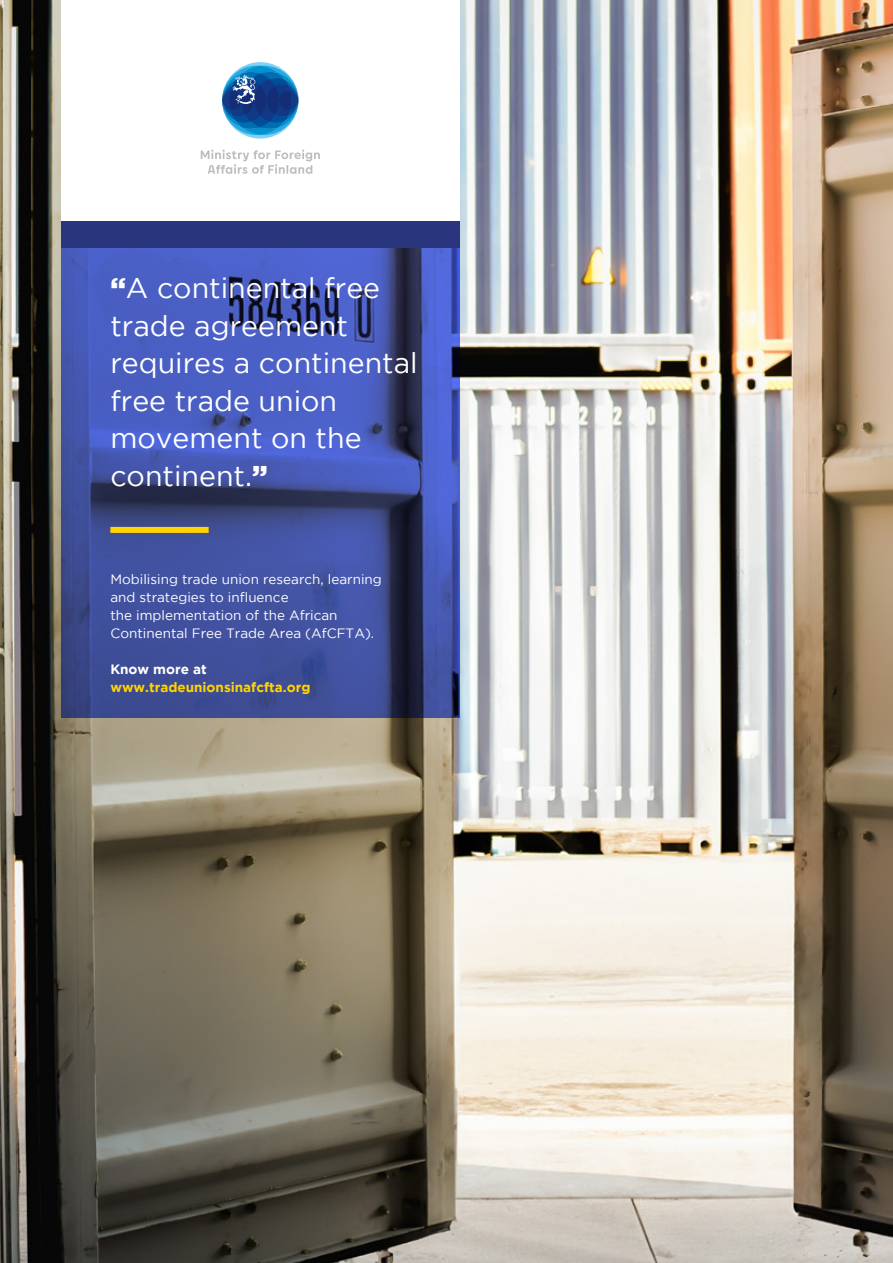
<style>
.page{position:relative;width:893px;height:1263px;background:#fff}
.page>*{position:absolute;margin:0;border:0;box-sizing:border-box;transform-origin:0 0}
.t1{font:28.5px/37.5px "Gotham";color:#fff}
.t2{font:13.5px/18px "Gotham";color:#fff}
.t3{font:700 13.5px "Gotham";color:#ffd400}
.t4{font:700 13.5px "Gotham";color:#fff}
.s1{font-weight:900}
</style>
<div class="page">
<img style="left:0;top:0;width:893px;height:1263px">
<svg style="left:61px;top:248px;width:398px;height:470px;background:#4151a1"></svg>
<div style="left:61px;top:0;width:398px;height:221px;background:#fff"></div>
<div style="left:61px;top:221px;width:398px;height:27px;background:#29357d"></div>
<svg style="left:222px;top:62px;width:76px;height:77px"></svg>
<svg style="left:222px;top:66px;width:77px;height:69px"></svg>
<svg style="left:201px;top:150px;width:119px;height:24px"></svg>
<div style="left:110px;top:527px;width:99px;height:6px;background:#ffd400"></div>
<h1 class="t1" style="left:110px;top:269px;width:309px"><span class="s1">“</span>A continental free trade agreement requires a continental free trade union movement on the continent.<span class="s1">”</span></h1>
<p class="t2" style="left:110px;top:570px;width:273px">Mobilising trade union research, learning and strategies to influence<br>the implementation of the African Continental Free Trade Area (AfCFTA).</p>
<p class="t4" style="left:110px;top:662px;width:98px">Know more at</p>
<p class="t3" style="left:110px;top:680px;width:202px">www.tradeunionsinafcfta.org</p>
</div>
